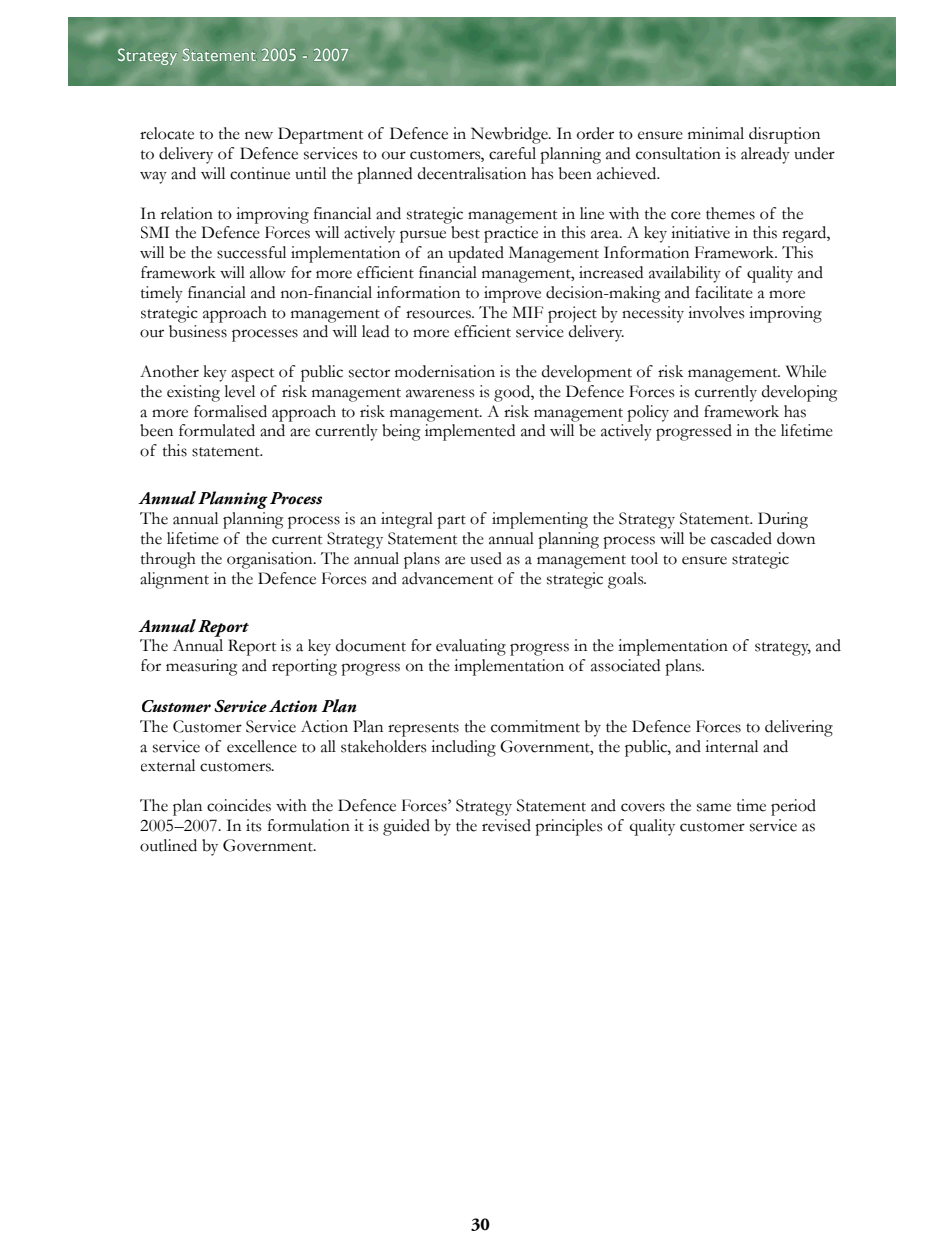
<style>
.page{position:relative;width:927px;height:1259px;background:#fff}
.page>*{position:absolute;margin:0;border:0;box-sizing:border-box;transform-origin:0 0}
.t1{font:18px/19.8px "Garamond";color:#000}
.t2{font:italic 700 18px "Adobe Garamond Pro";color:#000}
.t3{font:18px "Gill Sans";color:#fff}
.t4{font:700 18px "Adobe Garamond Pro";color:#000}
</style>
<div class="page">
<img style="left:68px;top:17px;width:827px;height:68px">
<svg style="left:118px;top:48px;width:179px;height:18px;background:#5b8c68"></svg>
<svg style="left:303px;top:48px;width:47px;height:14px"></svg>
<p class="t3" style="left:118px;top:44px;width:233px">Strategy Statement 2005 - 2007</p>
<p class="t1" style="left:140px;top:124px;width:696px">relocate to the new Department of Defence in Newbridge. In order to ensure minimal disruption to delivery of Defence services to our customers, careful planning and consultation is already under way and will continue until the planned decentralisation has been achieved.</p>
<p class="t1" style="left:140px;top:203px;width:692px">In relation to improving financial and strategic management in line with the core themes of the SMI the Defence Forces will actively pursue best practice in this area. A key initiative in this regard, will be the successful implementation of an updated Management Information Framework. This framework will allow for more efficient financial management, increased availability of quality and timely financial and non-financial information to improve decision-making and facilitate a more strategic approach to management of resources. The MIF project by necessity involves improving our business processes and will lead to more efficient service delivery.</p>
<p class="t1" style="left:140px;top:361px;width:698px">Another key aspect of public sector modernisation is the development of risk management. While the existing level of risk management awareness is good, the Defence Forces is currently developing a more formalised approach to risk management. A risk management policy and framework has been formulated and are currently being implemented and will be actively progressed in the lifetime of this statement.</p>
<p class="t2" style="left:140px;top:488px;width:183px">Annual Planning Process</p>
<p class="t1" style="left:140px;top:508px;width:677px">The annual planning process is an integral part of implementing the Strategy Statement. During the lifetime of the current Strategy Statement the annual planning process will be cascaded down through the organisation. The annual plans are used as a management tool to ensure strategic alignment in the Defence Forces and advancement of the strategic goals.</p>
<p class="t2" style="left:140px;top:615px;width:109px">Annual Report</p>
<p class="t1" style="left:140px;top:635px;width:702px">The Annual Report is a key document for evaluating progress in the implementation of strategy, and for measuring and reporting progress on the implementation of associated plans.</p>
<p class="t2" style="left:140px;top:696px;width:218px">Customer Service Action Plan</p>
<p class="t1" style="left:140px;top:716px;width:694px">The Customer Service Action Plan represents the commitment by the Defence Forces to delivering a service of excellence to all stakeholders including Government, the public, and internal and external customers.</p>
<p class="t1" style="left:140px;top:795px;width:677px;text-align:justify">The plan coincides with the Defence Forces’ Strategy Statement and covers the same time period 2005–2007. In its formulation it is guided by the revised principles of quality customer service as outlined by Government.</p>
<p class="t4" style="left:471px;top:1213px;width:20px">30</p>
</div>
